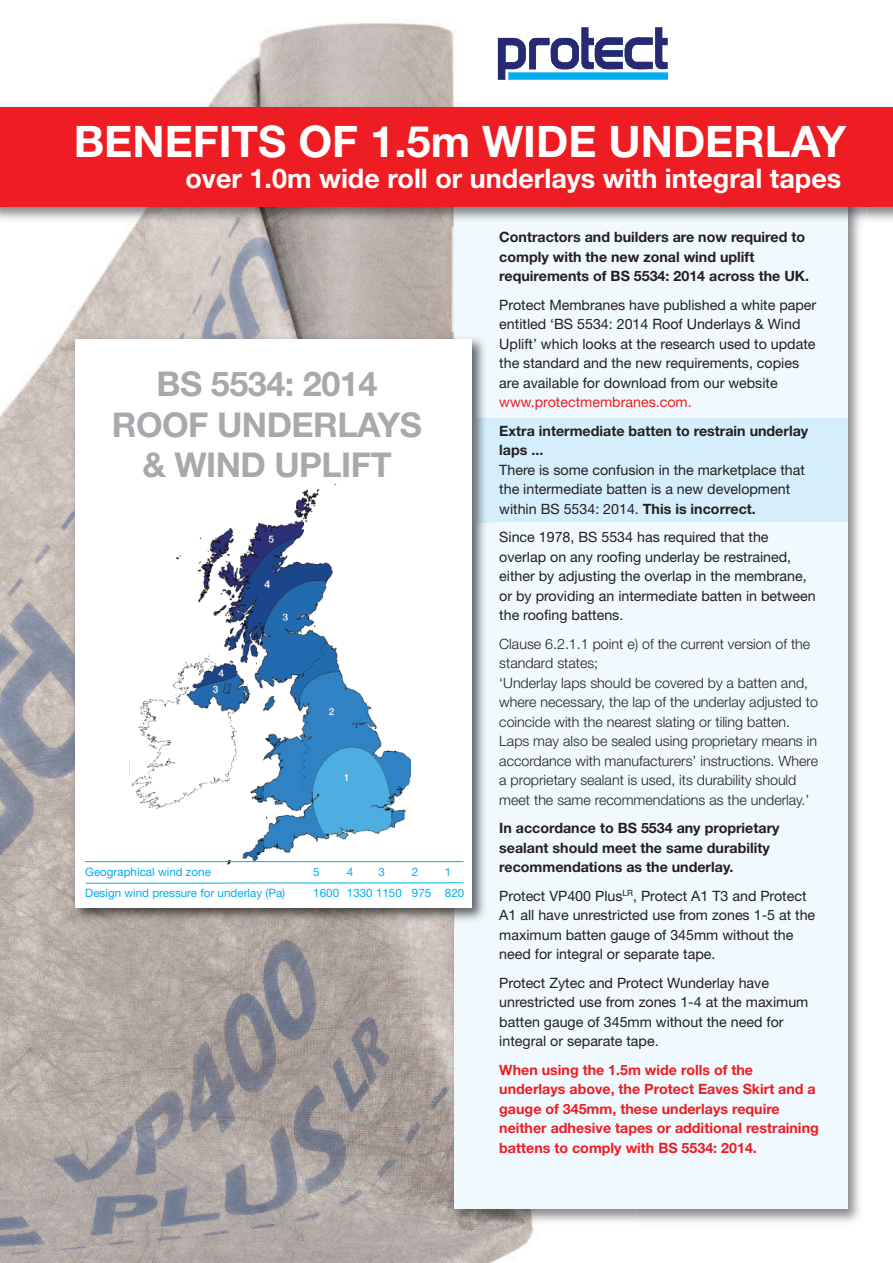
<style>
.page{position:relative;width:893px;height:1263px;background:#fff}
.page>*{position:absolute;margin:0;border:0;box-sizing:border-box;transform-origin:0 0}
.t1{font:700 43.5px "Helvetica Neue LT Std";color:#fff}
.t2{font:700 34.2px/40.7px "Helvetica Neue LT Std";letter-spacing:-.015em;color:#a8a9ad;text-align:center}
.t3{font:700 27px "Helvetica Neue LT Std";color:#fff}
.t4{font:14.25px/19.5px "Helvetica Neue LT Std";color:#231f20}
.t5{font:300 14.25px/19.5px "Helvetica Neue LT Std";color:#231f20}
.t6{font:700 14.25px/19.5px "Helvetica Neue LT Std";color:#231f20}
.t7{font:700 14.25px/19.5px "Helvetica Neue LT Std";color:#ee1d23}
.t8{font:14.25px "Helvetica Neue LT Std";color:#ee1d23}
.t9{font:11.7px "Helvetica Neue LT Std";color:#00aeef}
.s1{font-weight:700}
</style>
<div class="page">
<img style="left:0;top:21px;width:534px;height:1242px">
<img style="left:447px;top:227px;width:413px;height:1001px">
<div style="left:454px;top:164px;width:393px;height:1045px;background:#f0f9fd"></div>
<svg style="left:498px;top:27px;width:170px;height:53px"></svg>
<img style="left:0;top:101px;width:893px;height:126px">
<img style="left:447px;top:207px;width:400px;height:20px">
<img style="left:482px;top:101px;width:201px;height:7px">
<div style="left:0;top:108px;width:893px;height:99px;background:#ee1d23"></div>
<div style="left:476px;top:419px;width:372px;height:103px;background:#d4effb"></div>
<img style="left:69px;top:333px;width:423px;height:594px">
<img style="left:476px;top:419px;width:16px;height:103px">
<div style="left:75px;top:339px;width:397px;height:568px;background:#fff"></div>
<img style="left:129px;top:484px;width:281px;height:380px">
<svg style="left:85px;top:882px;width:379px;height:2px"></svg>
<hr style="left:85px;top:861px;width:379px;height:1px;background:#00aeef">
<h1 class="t1" style="left:74px;top:126px;width:774px">BENEFITS OF 1.5m WIDE UNDERLAY</h1>
<h3 class="t3" style="left:185px;top:169px;width:657px">over 1.0m wide roll or underlays with integral tapes</h3>
<h2 class="t2" style="left:112px;top:367px;width:312px">BS 5534: 2014<br>ROOF UNDERLAYS &amp; WIND UPLIFT</h2>
<p class="t9" style="left:85px;top:868px;width:127px">Geographical wind zone</p>
<p class="t9" style="left:313px;top:868px;width:8px">5</p>
<p class="t9" style="left:347px;top:868px;width:8px">4</p>
<p class="t9" style="left:379px;top:868px;width:8px">3</p>
<p class="t9" style="left:412px;top:868px;width:8px">2</p>
<p class="t9" style="left:445px;top:868px;width:8px">1</p>
<p class="t9" style="left:85px;top:888px;width:202px">Design wind pressure for underlay (Pa)</p>
<p class="t9" style="left:313px;top:888px;width:152px">1600 1330 1150 975 820</p>
<p class="t6" style="left:499px;top:228px;width:311px">Contractors and builders are now required to comply with the new zonal wind uplift requirements of BS 5534: 2014 across the UK.</p>
<p class="t4" style="left:499px;top:296px;width:319px">Protect Membranes have published a white paper entitled ‘BS 5534: 2014 Roof Underlays &amp; Wind Uplift’ which looks at the research used to update the standard and the new requirements, copies are available for download from our website</p>
<p class="t8" style="left:499px;top:397px;width:194px">www.protectmembranes.com.</p>
<p class="t6" style="left:499px;top:422px;width:310px">Extra intermediate batten to restrain underlay laps ...</p>
<p class="t4" style="left:499px;top:461px;width:307px">There is some confusion in the marketplace that the intermediate batten is a new development within BS 5534: 2014. <span class="s1">This is incorrect.</span></p>
<p class="t4" style="left:499px;top:529px;width:318px">Since 1978, BS 5534 has required that the overlap on any roofing underlay be restrained, either by adjusting the overlap in the membrane, or by providing an intermediate batten in between the roofing battens.</p>
<p class="t5" style="left:499px;top:635px;width:320px">Clause 6.2.1.1 point e) of the current version of the standard states;<br>‘Underlay laps should be covered by a batten and, where necessary, the lap of the underlay adjusted to coincide with the nearest slating or tiling batten.<br>Laps may also be sealed using proprietary means in accordance with manufacturers’ instructions. Where a proprietary sealant is used, its durability should meet the same recommendations as the underlay.’</p>
<p class="t6" style="left:499px;top:819px;width:282px">In accordance to BS 5534 any proprietary sealant should meet the same durability recommendations as the underlay.</p>
<p class="t4" style="left:499px;top:887px;width:317px">Protect VP400 Plus<sup>LR</sup>, Protect A1 T3 and Protect A1 all have unrestricted use from zones 1-5 at the maximum batten gauge of 345mm without the need for integral or separate tape.</p>
<p class="t4" style="left:499px;top:974px;width:311px">Protect Zytec and Protect Wunderlay have unrestricted use from zones 1-4 at the maximum batten gauge of 345mm without the need for integral or separate tape.</p>
<p class="t7" style="left:499px;top:1061px;width:321px">When using the 1.5m wide rolls of the underlays above, the Protect Eaves Skirt and a gauge of 345mm, these underlays require neither adhesive tapes or additional restraining battens to comply with BS 5534: 2014.</p>
</div>
